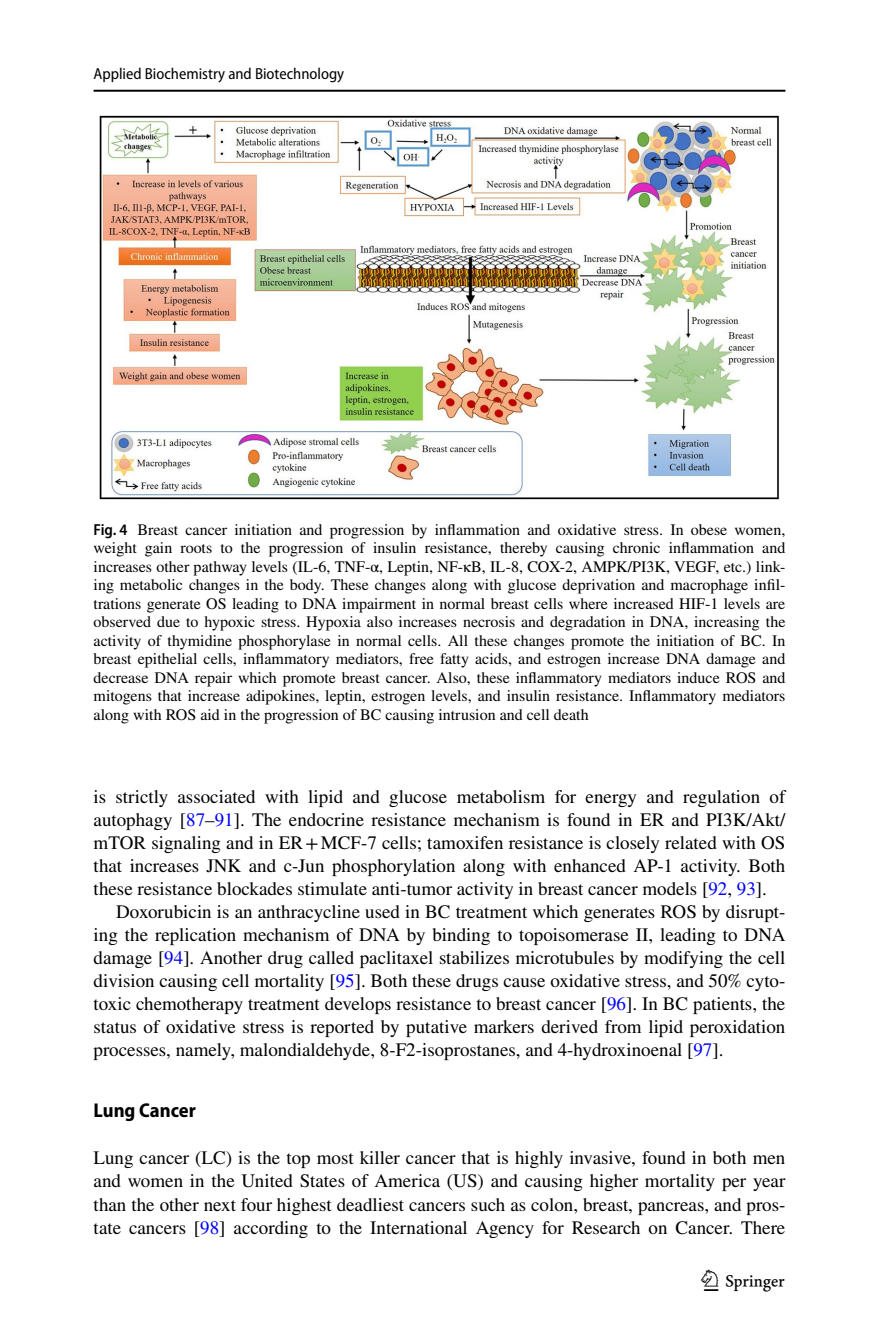
<style>
.page{position:relative;width:879px;height:1333px;background:#fff}
.page>*{position:absolute;margin:0;border:0;box-sizing:border-box;transform-origin:0 0}
.t1{font:30px "Springnew Regular 5";color:#000}
.t2{font:700 semi-condensed 20px "Myriad Pro";color:#000}
.t3{font:19px/23px "STIX";color:#000;text-align:justify}
.t4{font:16px/18.4px "STIX";color:#000;text-align:justify}
.t5{font:semi-condensed 16px "Myriad Pro";color:#000}
.s1{font-family:"Myriad Pro";font-weight:600;font-stretch:semi-condensed}
.s2{color:#00f}
</style>
<div class="page">
<hr style="left:94px;top:90px;width:691px;height:2px;background:#000">
<img style="left:99px;top:116px;width:680px;height:384px">
<p class="t5" style="left:94px;top:65px;width:252px">Applied Biochemistry and Biotechnology</p>
<p class="t4" style="left:94px;top:521px;width:693px"><span class="s1">Fig. 4</span> Breast cancer initiation and progression by inflammation and oxidative stress. In obese women, weight gain roots to the progression of insulin resistance, thereby causing chronic inflammation and increases other pathway levels (IL-6, TNF-α, Leptin, NF-κB, IL-8, COX-2, AMPK/PI3K, VEGF, etc.) link&shy;ing metabolic changes in the body. These changes along with glucose deprivation and macrophage infil&shy;trations generate OS leading to DNA impairment in normal breast cells where increased HIF-1 levels are observed due to hypoxic stress. Hypoxia also increases necrosis and degradation in DNA, increasing the activity of thymidine phosphorylase in normal cells. All these changes promote the initiation of BC. In breast epithelial cells, inflammatory mediators, free fatty acids, and estrogen increase DNA damage and decrease DNA repair which promote breast cancer. Also, these inflammatory mediators induce ROS and mitogens that increase adipokines, leptin, estrogen levels, and insulin resistance. Inflammatory mediators along with ROS aid in the progression of BC causing intrusion and cell death</p>
<p class="t3" style="left:94px;top:786px;width:693px">is strictly associated with lipid and glucose metabolism for energy and regulation of</p>
<p class="t3" style="left:94px;top:809px;width:693px">autophagy [<span class="s2">87</span>–<span class="s2">91</span>]. The endocrine resistance mechanism is found in ER and PI3K/Akt/</p>
<p class="t3" style="left:94px;top:832px;width:693px">mTOR signaling and in ER+MCF-7 cells; tamoxifen resistance is closely related with OS</p>
<p class="t3" style="left:94px;top:855px;width:693px">that increases JNK and c-Jun phosphorylation along with enhanced AP-1 activity. Both</p>
<p class="t3" style="left:94px;top:878px;width:675px">these resistance blockades stimulate anti-tumor activity in breast cancer models [<span class="s2">92</span>, <span class="s2">93</span>].</p>
<p class="t3" style="left:116px;top:901px;width:670px">Doxorubicin is an anthracycline used in BC treatment which generates ROS by disrupt-</p>
<p class="t3" style="left:94px;top:924px;width:693px">ing the replication mechanism of DNA by binding to topoisomerase II, leading to DNA</p>
<p class="t3" style="left:94px;top:947px;width:693px">damage [<span class="s2">94</span>]. Another drug called paclitaxel stabilizes microtubules by modifying the cell</p>
<p class="t3" style="left:94px;top:970px;width:693px">division causing cell mortality [<span class="s2">95</span>]. Both these drugs cause oxidative stress, and 50% cyto-</p>
<p class="t3" style="left:94px;top:993px;width:693px">toxic chemotherapy treatment develops resistance to breast cancer [<span class="s2">96</span>]. In BC patients, the</p>
<p class="t3" style="left:94px;top:1016px;width:693px">status of oxidative stress is reported by putative markers derived from lipid peroxidation</p>
<p class="t3" style="left:94px;top:1039px;width:631px">processes, namely, malondialdehyde, 8-F2-isoprostanes, and 4-hydroxinoenal [<span class="s2">97</span>].</p>
<p class="t2" style="left:94px;top:1099px;width:104px">Lung Cancer</p>
<p class="t3" style="left:94px;top:1147px;width:693px">Lung cancer (LC) is the top most killer cancer that is highly invasive, found in both men and women in the United States of America (US) and causing higher mortality per year than the other next four highest deadliest cancers such as colon, breast, pancreas, and pros&shy;tate cancers [<span class="s2">98</span>] according to the International Agency for Research on Cancer. There</p>
<h1 class="t1" style="left:704px;top:1269px;width:83px">1 3</h1>
</div>
